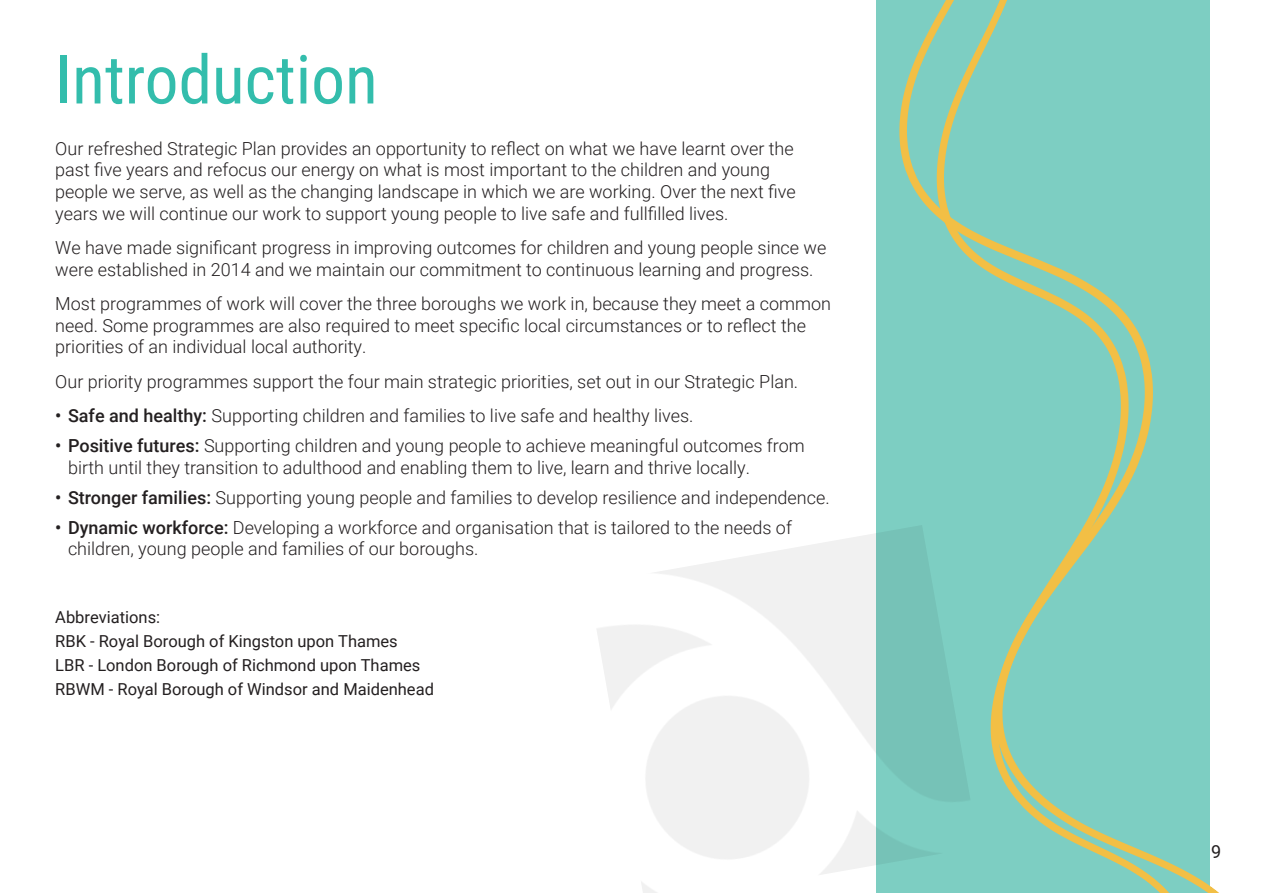
<style>
.page{position:relative;width:1263px;height:893px;background:#fff}
.page>*{position:absolute;margin:0;border:0;box-sizing:border-box;transform-origin:0 0}
.t1{font:67.5px "Roboto Condensed";color:#33bdac}
.Body_copy{font:300 18px/21.6px "Roboto";color:#231f20}
.Body_copy-2{font:18px "Roboto";color:#231f20}
.t2{font:16.5px "Roboto";color:#231f20}
.s1{font-weight:500}
</style>
<div class="page">
<svg style="left:876px;top:0;width:343px;height:893px;background:#87cebc"></svg>
<img style="left:597px;top:525px;width:382px;height:368px">
<p class="t1" style="left:55px;top:32px;width:324px">Introduction</p>
<p class="Body_copy" style="left:55px;top:137px;width:742px">Our refreshed Strategic Plan provides an opportunity to reflect on what we have learnt over the past five years and refocus our energy on what is most important to the children and young people we serve, as well as the changing landscape in which we are working. Over the next five years we will continue our work to support young people to live safe and fullfilled lives.</p>
<p class="Body_copy" style="left:55px;top:236px;width:773px">We have made significant progress in improving outcomes for children and young people since we were established in 2014 and we maintain our commitment to continuous learning and progress.</p>
<p class="Body_copy" style="left:55px;top:292px;width:777px">Most programmes of work will cover the three boroughs we work in, because they meet a common need. Some programmes are also required to meet specific local circumstances or to reflect the priorities of an individual local authority.</p>
<p class="Body_copy" style="left:55px;top:370px;width:744px">Our priority programmes support the four main strategic priorities, set out in our Strategic Plan.</p>
<p class="Body_copy" style="left:55px;top:404px;width:640px"><span class="s1">• Safe and healthy:</span> Supporting children and families to live safe and healthy lives.</p>
<p class="Body_copy" style="left:68px;top:434px;width:738px;text-indent:-13px"><span class="s1">• Positive futures:</span> Supporting children and young people to achieve meaningful outcomes from birth until they transition to adulthood and enabling them to live, learn and thrive locally.</p>
<p class="Body_copy" style="left:55px;top:486px;width:776px"><span class="s1">• Stronger families:</span> Supporting young people and families to develop resilience and independence.</p>
<p class="Body_copy" style="left:68px;top:516px;width:725px;text-indent:-13px"><span class="s1">• Dynamic workforce:</span> Developing a workforce and organisation that is tailored to the needs of children, young people and families of our boroughs.</p>
<p class="t2" style="left:55px;top:606px;width:106px">Abbreviations:</p>
<p class="t2" style="left:55px;top:630px;width:344px">RBK - Royal Borough of Kingston upon Thames</p>
<p class="t2" style="left:55px;top:654px;width:367px">LBR - London Borough of Richmond upon Thames</p>
<p class="t2" style="left:55px;top:678px;width:380px">RBWM - Royal Borough of Windsor and Maidenhead</p>
<p class="Body_copy-2" style="left:1211px;top:839px;width:12px">9</p>
</div>
